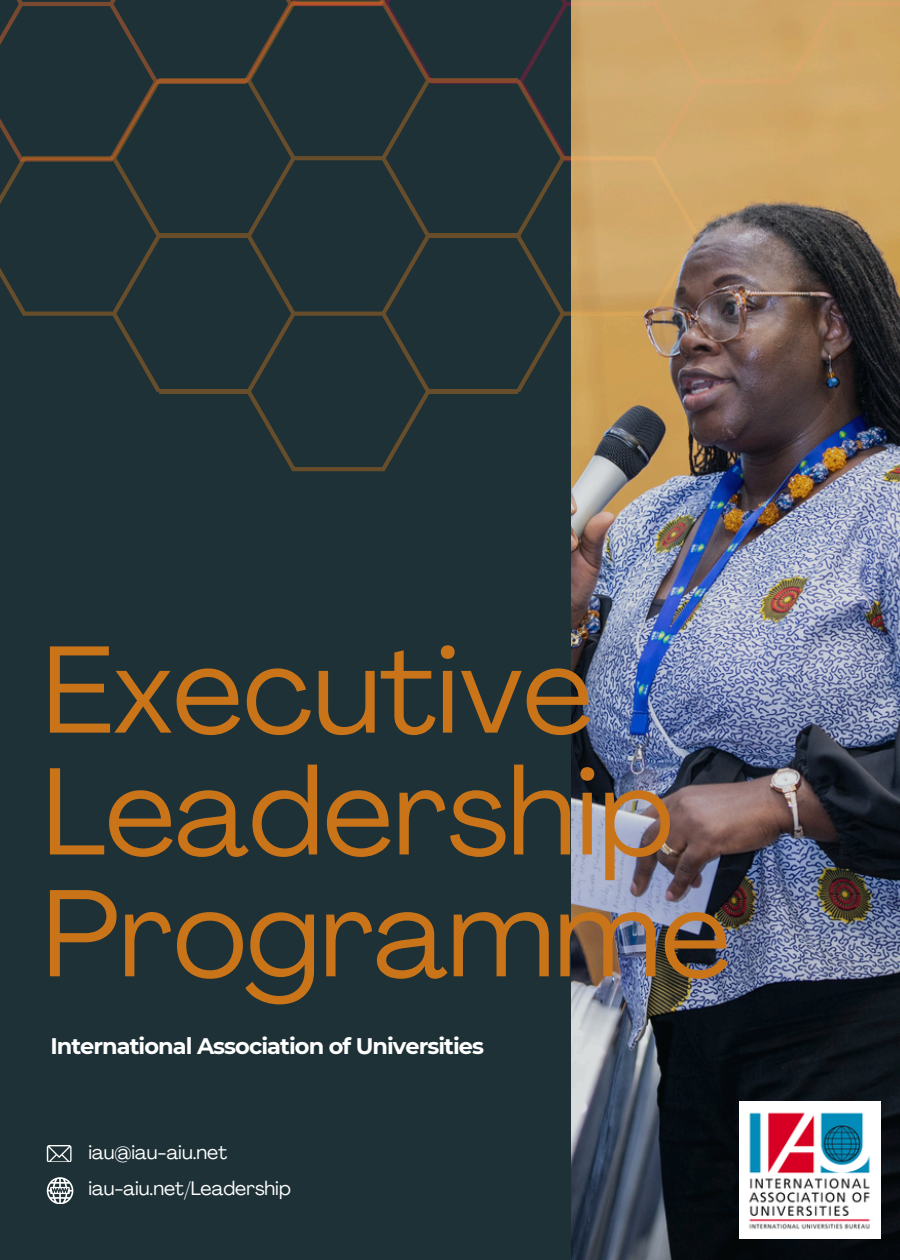
<style>
.page{position:relative;width:900px;height:1260px;background:#1e3137}
.page>*{position:absolute;margin:0;border:0;box-sizing:border-box;transform-origin:0 0}
.t1{font:122.25px/121.8px "Agrandir";color:#ca741a}
.t2{font:700 22.5px "Montserrat";letter-spacing:-.04em;color:#fefefe}
.t3{font:19.5px "Agrandir";color:#fff}
</style>
<div class="page">
<hr style="left:431px;top:80px;width:90px;height:4px;background:#56263b">
<div style="left:428px;top:389px;width:90px;height:5px;background:#674d2a"></div>
<div style="left:159px;top:389px;width:90px;height:5px;background:#674d2a"></div>
<hr style="left:428px;top:234px;width:90px;height:4px;background:#674d2a">
<svg style="left:516px;top:0;width:55px;height:392px"></svg>
<div style="left:428px;top:78px;width:90px;height:5px;background:#87472c"></div>
<div style="left:159px;top:78px;width:90px;height:5px;background:#a15926"></div>
<hr style="left:159px;top:234px;width:90px;height:4px;background:#674d2a">
<img style="left:571px;top:0;width:329px;height:1260px">
<img style="left:739px;top:1102px;width:141px;height:137px">
<svg style="left:47px;top:1177px;width:26px;height:26px"></svg>
<svg style="left:47px;top:1145px;width:24px;height:17px"></svg>
<svg style="left:161px;top:83px;width:82px;height:1px"></svg>
<svg style="left:0;top:0;width:161px;height:392px"></svg>
<svg style="left:243px;top:0;width:190px;height:471px"></svg>
<p class="t1" style="left:43px;top:641px;width:690px">Executive<br>Leadership<br>Programme</p>
<p class="t2" style="left:50px;top:1032px;width:435px">International Association of Universities</p>
<h1 class="t3" style="left:88px;top:1144px;width:140px">iau@iau-aiu.net</h1>
<p class="t3" style="left:88px;top:1181px;width:204px">iau-aiu.net/Leadership</p>
</div>
